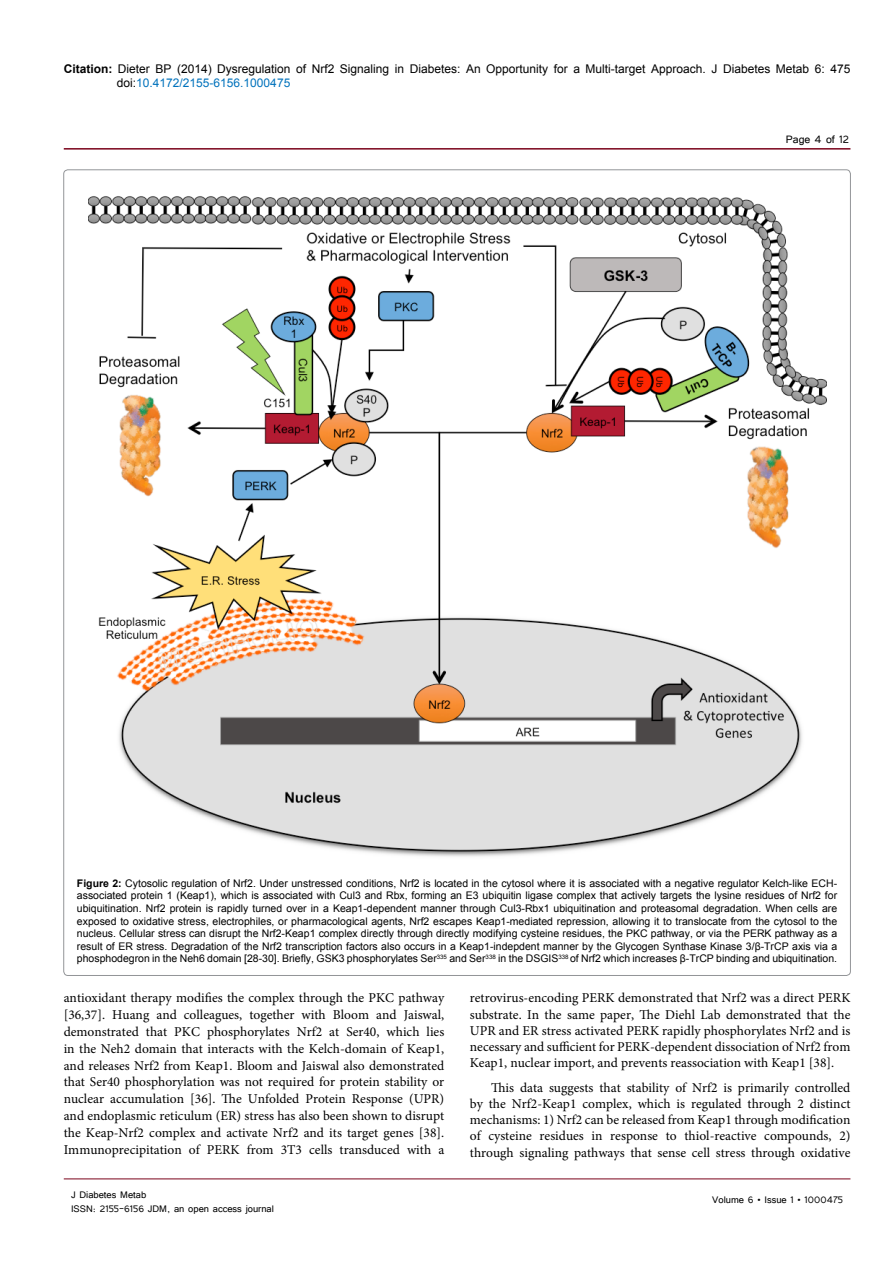
<style>
.page{position:relative;width:893px;height:1263px;background:#fff}
.page>*{position:absolute;margin:0;border:0;box-sizing:border-box;transform-origin:0 0}
.t1{font:13.5px/16.8px "Minion Pro";color:#000;text-align:justify}
.t2{font:13.5px "Tunga";color:#000}
.t3{font:12px/14.4px "Arial";color:#000}
.t4{font:12px/14.4px "Tunga";color:#000}
.t5{font:10.5px/12.6px "Arial";color:#000;text-align:justify}
.s1{font-weight:700}
.s2{color:#0072bc}
</style>
<div class="page">
<hr style="left:64px;top:148px;width:786px;height:2px;background:#7a031b">
<hr style="left:64px;top:1179px;width:786px;height:1px;background:#7a031b">
<img style="left:88px;top:196px;width:738px;height:661px">
<p class="t3" style="left:117px;top:61px;width:735px;text-indent:-53px"><span class="s1">Citation:</span> Dieter BP (2014) Dysregulation of Nrf2 Signaling in Diabetes: An Opportunity for a Multi-target Approach. J Diabetes Metab 6: 475 doi:<span class="s2">10.4172/2155-6156.1000475</span></p>
<p class="t2" style="left:786px;top:131px;width:65px">Page 4 of 12</p>
<p class="t5" style="left:77px;top:877px;width:762px"><span class="s1">Figure 2:</span> Cytosolic regulation of Nrf2. Under unstressed conditions, Nrf2 is located in the cytosol where it is associated with a negative regulator Kelch-like ECH&shy;associated protein 1 (Keap1), which is associated with Cul3 and Rbx, forming an E3 ubiquitin ligase complex that actively targets the lysine residues of Nrf2 for ubiquitination. Nrf2 protein is rapidly turned over in a Keap1-dependent manner through Cul3-Rbx1 ubiquitination and proteasomal degradation. When cells are exposed to oxidative stress, electrophiles, or pharmacological agents, Nrf2 escapes Keap1-mediated repression, allowing it to translocate from the cytosol to the nucleus. Cellular stress can disrupt the Nrf2-Keap1 complex directly through directly modifying cysteine residues, the PKC pathway, or via the PERK pathway as a result of ER stress. Degradation of the Nrf2 transcription factors also occurs in a Keap1-indepdent manner by the Glycogen Synthase Kinase 3/β-TrCP axis via a phosphodegron in the Neh6 domain [28-30]. Briefly, GSK3 phosphorylates Ser<sup>335</sup> and Ser<sup>338</sup> in the DSGIS<sup>338</sup> of Nrf2 which increases β-TrCP binding and ubiquitination.</p>
<p class="t1" style="left:64px;top:990px;width:382px">antioxidant therapy modifies the complex through the PKC pathway [36,37]. Huang and colleagues, together with Bloom and Jaiswal, demonstrated that PKC phosphorylates Nrf2 at Ser40, which lies in the Neh2 domain that interacts with the Kelch-domain of Keap1, and releases Nrf2 from Keap1. Bloom and Jaiswal also demonstrated that Ser40 phosphorylation was not required for protein stability or nuclear accumulation [36]. The Unfolded Protein Response (UPR) and endoplasmic reticulum (ER) stress has also been shown to disrupt the Keap-Nrf2 complex and activate Nrf2 and its target genes [38].<br>Immunoprecipitation of PERK from 3T3 cells transduced with a</p>
<p class="t1" style="left:470px;top:990px;width:382px;line-height:16.2px">retrovirus-encoding PERK demonstrated that Nrf2 was a direct PERK substrate. In the same paper, The Diehl Lab demonstrated that the UPR and ER stress activated PERK rapidly phosphorylates Nrf2 and is necessary and sufficient for PERK-dependent dissociation of Nrf2 from Keap1, nuclear import, and prevents reassociation with Keap1 [38].</p>
<p class="t1" style="left:470px;top:1079px;width:382px;line-height:16.2px;text-indent:21px">This data suggests that stability of Nrf2 is primarily controlled by the Nrf2-Keap1 complex, which is regulated through 2 distinct mechanisms: 1) Nrf2 can be released from Keap1 through modification of cysteine residues in response to thiol-reactive compounds, 2) through signaling pathways that sense cell stress through oxidative</p>
<p class="t4" style="left:71px;top:1186px;width:204px">J Diabetes Metab<br>ISSN: 2155-6156 JDM, an open access journal</p>
<p class="t4" style="left:712px;top:1191px;width:132px">Volume 6 • Issue 1 • 1000475</p>
</div>
